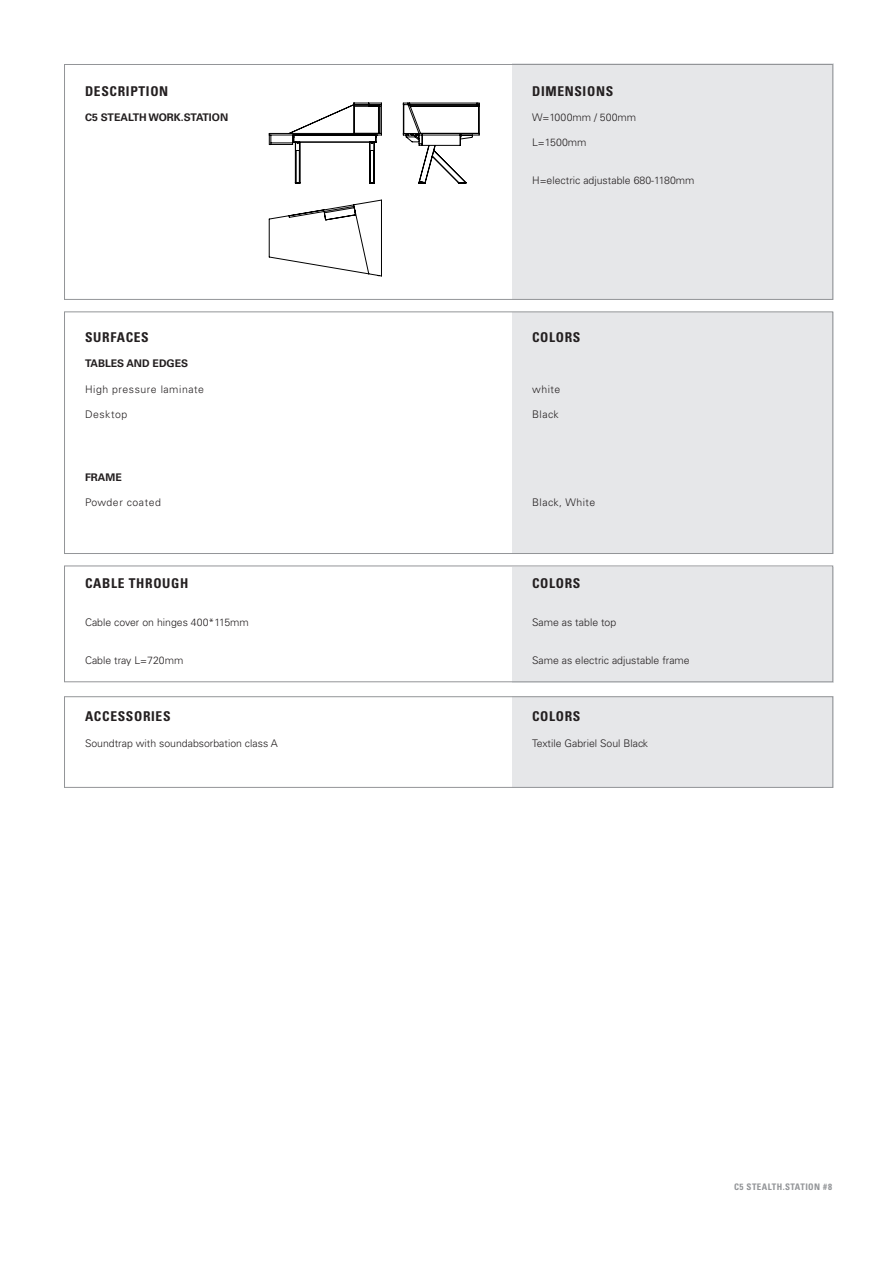
<style>
.page{position:relative;width:893px;height:1263px;background:#fff}
.page>*{position:absolute;margin:0;border:0;box-sizing:border-box;transform-origin:0 0}
.t1{font:700 condensed 13.5px "Univers";letter-spacing:.05em;color:#231f20}
.t2{font:300 10.5px "Univers";color:#231f20}
.t3{font:300 10.5px "Univers";letter-spacing:.05em;color:#231f20}
.t4{font:700 10.5px "Univers";color:#231f20}
.t5{font:700 condensed 9px "Univers";letter-spacing:.05em;color:#939598}
</style>
<div class="page">
<div style="left:512px;top:64px;width:321px;height:236px;background:#e6e7e9"></div>
<div style="left:512px;top:567px;width:321px;height:115px;background:#e6e7e9"></div>
<div style="left:512px;top:313px;width:321px;height:241px;background:#e6e7e9"></div>
<div style="left:512px;top:696px;width:321px;height:92px;background:#e6e7e9"></div>
<div style="left:64px;top:566px;width:769px;height:116px;border:1px solid #939598"></div>
<div style="left:64px;top:311px;width:769px;height:243px;border:1px solid #939598"></div>
<div style="left:64px;top:696px;width:769px;height:92px;border:1px solid #939598"></div>
<div style="left:64px;top:64px;width:769px;height:236px;border:1px solid #939598"></div>
<svg style="left:269px;top:103px;width:211px;height:173px"></svg>
<p class="t1" style="left:85px;top:83px;width:85px">DESCRIPTION</p>
<p class="t1" style="left:532px;top:83px;width:83px">DIMENSIONS</p>
<p class="t4" style="left:85px;top:111px;width:145px">C5 STEALTH WORK.STATION</p>
<p class="t2" style="left:532px;top:111px;width:106px">W=1000mm / 500mm</p>
<p class="t2" style="left:532px;top:136px;width:56px">L=1500mm</p>
<p class="t2" style="left:532px;top:174px;width:164px">H=electric adjustable 680-1180mm</p>
<p class="t1" style="left:85px;top:329px;width:65px">SURFACES</p>
<p class="t1" style="left:532px;top:329px;width:50px">COLORS</p>
<p class="t4" style="left:85px;top:357px;width:105px">TABLES AND EDGES</p>
<p class="t3" style="left:85px;top:382px;width:120px">High pressure laminate</p>
<p class="t2" style="left:532px;top:382px;width:30px">white</p>
<p class="t3" style="left:85px;top:408px;width:44px">Desktop</p>
<p class="t2" style="left:532px;top:408px;width:28px">Black</p>
<p class="t4" style="left:85px;top:471px;width:38px">FRAME</p>
<p class="t3" style="left:85px;top:496px;width:77px">Powder coated</p>
<p class="t3" style="left:532px;top:496px;width:65px">Black, White</p>
<p class="t1" style="left:85px;top:575px;width:105px">CABLE THROUGH</p>
<p class="t1" style="left:532px;top:575px;width:50px">COLORS</p>
<p class="t2" style="left:85px;top:616px;width:165px">Cable cover on hinges 400*115mm</p>
<p class="t2" style="left:532px;top:616px;width:86px">Same as table top</p>
<p class="t2" style="left:85px;top:654px;width:100px">Cable tray L=720mm</p>
<p class="t2" style="left:532px;top:654px;width:159px">Same as electric adjustable frame</p>
<p class="t1" style="left:85px;top:708px;width:87px">ACCESSORIES</p>
<p class="t1" style="left:532px;top:708px;width:50px">COLORS</p>
<p class="t2" style="left:85px;top:736px;width:194px">Soundtrap with soundabsorbation class A</p>
<p class="t2" style="left:532px;top:736px;width:117px">Textile Gabriel Soul Black</p>
<p class="t5" style="left:734px;top:1182px;width:99px">C5 STEALTH.STATION #8</p>
</div>
